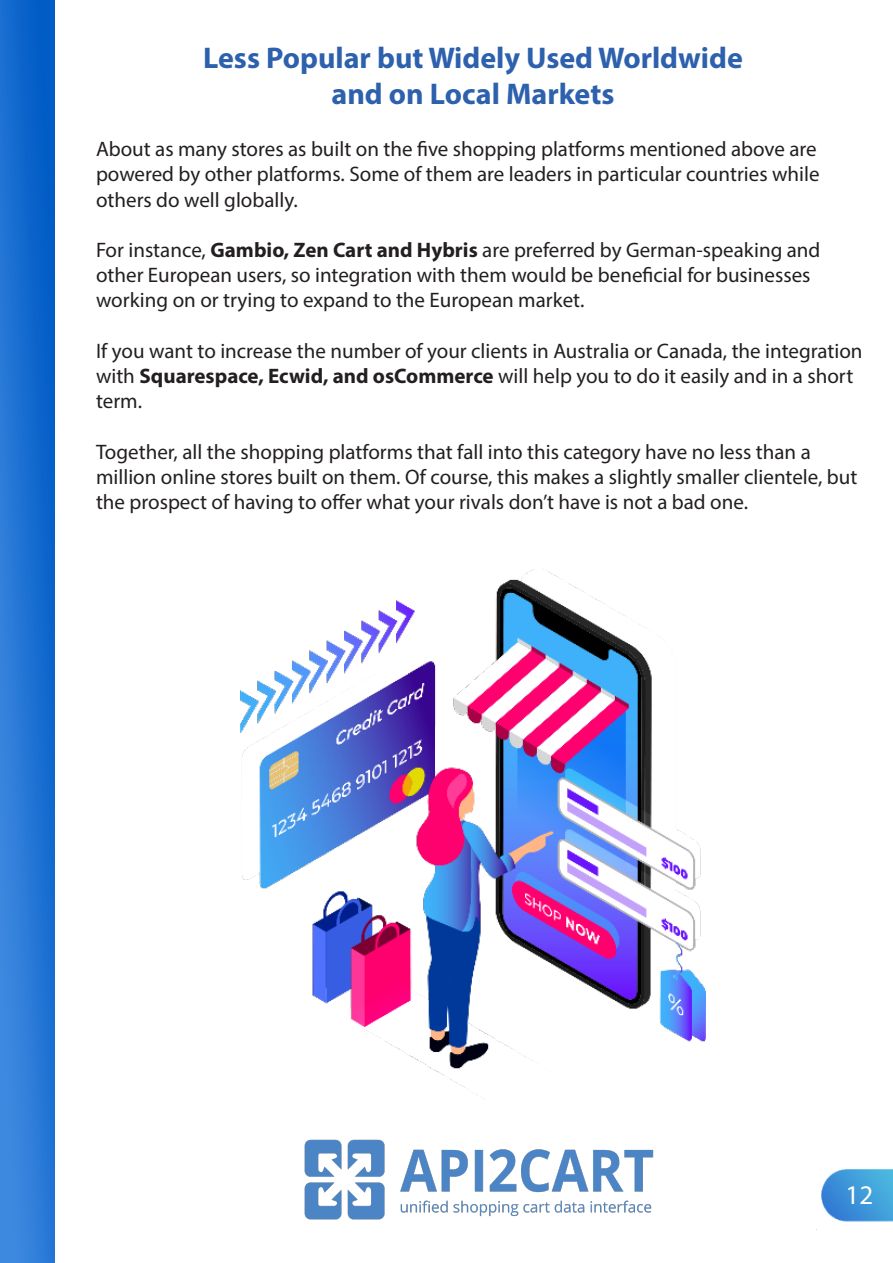
<style>
.page{position:relative;width:893px;height:1263px;background:#fff}
.page>*{position:absolute;margin:0;border:0;box-sizing:border-box;transform-origin:0 0}
.t1{font:700 30px "Myriad Pro";color:#2d60ad}
.t2{font:27px "Myriad Pro";color:#fff}
.t3{font:21px/25.2px "Myriad Pro";color:#231f20}
.s1{font-weight:700}
</style>
<div class="page">
<img style="left:0;top:0;width:54px;height:1263px">
<img style="left:304px;top:1139px;width:350px;height:81px">
<img style="left:821px;top:1169px;width:72px;height:53px">
<img style="left:241px;top:569px;width:464px;height:529px">
<p class="t1" style="left:203px;top:38px;width:541px">Less Popular but Widely Used Worldwide</p>
<p class="t1" style="left:331px;top:74px;width:284px">and on Local Markets</p>
<p class="t3" style="left:96px;top:136px;width:725px">About as many stores as built on the five shopping platforms mentioned above are powered by other platforms. Some of them are leaders in particular countries while</p>
<p class="t3" style="left:96px;top:187px;width:203px">others do well globally.</p>
<p class="t3" style="left:96px;top:237px;width:726px">For instance, <span class="s1">Gambio, Zen Cart and Hybris</span> are preferred by German-speaking and</p>
<p class="t3" style="left:96px;top:262px;width:716px">other European users, so integration with them would be beneficial for businesses</p>
<p class="t3" style="left:96px;top:287px;width:490px">working on or trying to expand to the European market.</p>
<p class="t3" style="left:96px;top:338px;width:768px">If you want to increase the number of your clients in Australia or Canada, the integration with <span class="s1">Squarespace, Ecwid, and osCommerce</span> will help you to do it easily and in a short term.</p>
<p class="t3" style="left:96px;top:439px;width:716px">Together, all the shopping platforms that fall into this category have no less than a</p>
<p class="t3" style="left:96px;top:464px;width:763px">million online stores built on them. Of course, this makes a slightly smaller clientele, but the prospect of having to offer what your rivals don’t have is not a bad one.</p>
<p class="t2" style="left:846px;top:1178px;width:29px">12</p>
</div>
